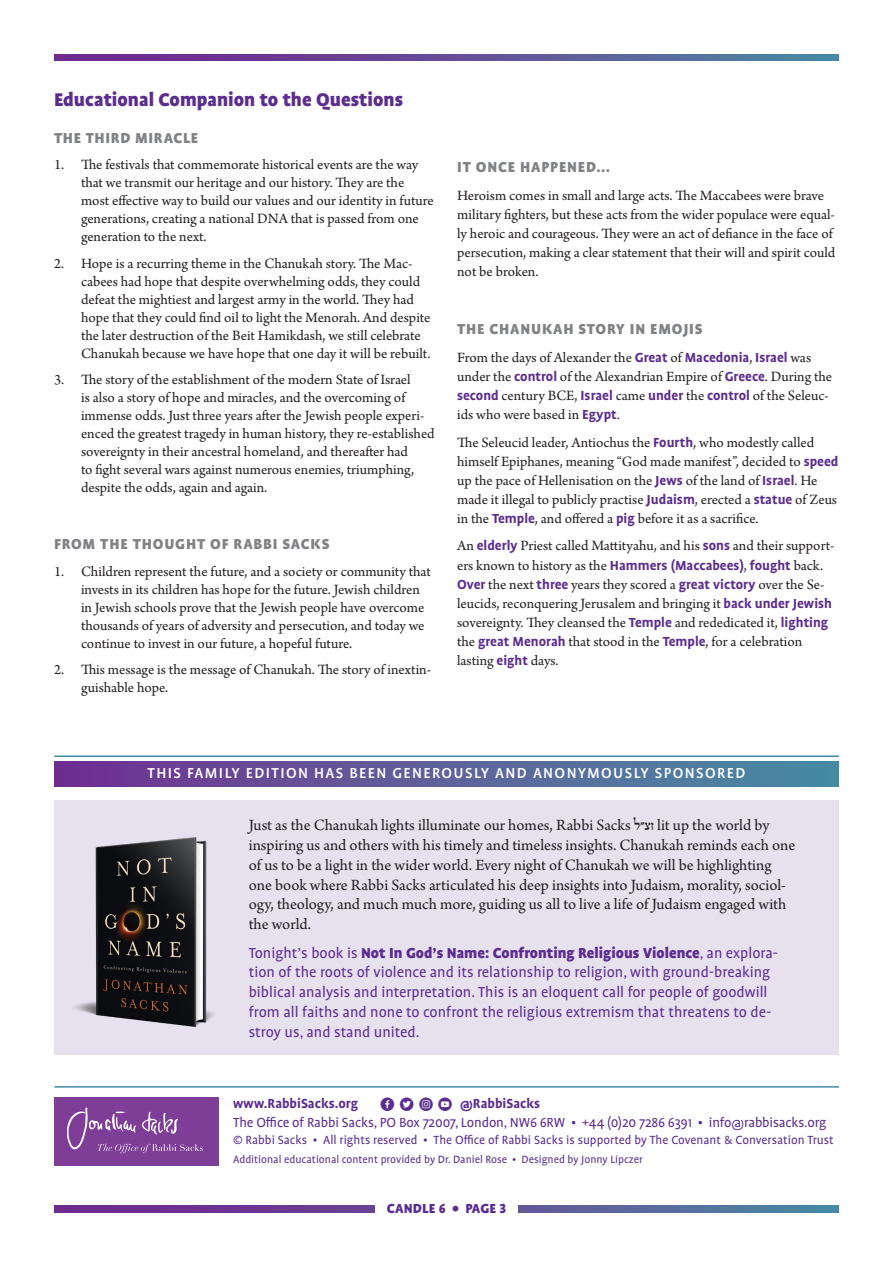
<style>
.page{position:relative;width:893px;height:1263px;background:#fff}
.page>*{position:absolute;margin:0;border:0;box-sizing:border-box;transform-origin:0 0}
.t1{font:900 21px "Profile Pro";color:#5b2d8e}
.t2{font:16.5px/19.8px "Arno Pro";color:#231f20}
.t3{font:16.5px/19.8px "Profile Pro";color:#5b2d8e}
.t4{font:900 16.5px "Profile Pro";letter-spacing:.05em;color:#808285}
.t5{font:500 16.5px "Profile Pro";letter-spacing:.085em;color:#fff}
.t6{font:15px/18px "Arno Pro";color:#231f20}
.t7{font:15px "Profile Pro";letter-spacing:-.01em;color:#5b2d8e}
.t8{font:700 15px "Profile Pro";color:#5b2d8e}
.t9{font:900 15px "Profile Pro";letter-spacing:.01em;color:#5b2d8e}
.t10{font:13.5px "Profile Pro";color:#5b2d8e}
.t11{font:12px "Profile Pro";color:#5b2d8e}
.s1{font-family:"Profile Pro";font-weight:700;color:#5b2d8e}
.s2{font-family:"Koren Siddur";font-weight:700;font-size:13.5px}
.s3{font-weight:900}
</style>
<div class="page">
<svg style="left:54px;top:54px;width:785px;height:7px;background:#625197"></svg>
<svg style="left:54px;top:1205px;width:785px;height:7px;background:#615297"></svg>
<div style="left:375px;top:1180px;width:143px;height:54px;background:#fff"></div>
<div style="left:54px;top:1097px;width:165px;height:68px;background:#7e3e98"></div>
<svg style="left:67px;top:1107px;width:136px;height:46px"></svg>
<hr style="left:54px;top:1086px;width:785px;height:1px;background:#448aa2">
<div style="left:54px;top:800px;width:785px;height:254px;background:#e7e1ee"></div>
<div style="left:54px;top:761px;width:785px;height:25px;background:linear-gradient(to right,#723191,#488ea3)"></div>
<hr style="left:54px;top:755px;width:785px;height:2px;background:#448aa2">
<img style="left:74px;top:837px;width:141px;height:190px">
<p class="t1" style="left:54px;top:86px;width:351px">Educational Companion to the Questions</p>
<p class="t4" style="left:54px;top:127px;width:146px">THE THIRD MIRACLE</p>
<p class="t6" style="left:81px;top:156px;width:354px;text-indent:-27px">1. The festivals that commemorate historical events are the way that we transmit our heritage and our history. They are the most effective way to build our values and our identity in future generations, creating a national DNA that is passed from one generation to the next.</p>
<p class="t6" style="left:81px;top:255px;width:351px;text-indent:-27px">2. Hope is a recurring theme in the Chanukah story. The Mac&shy;cabees had hope that despite overwhelming odds, they could defeat the mightiest and largest army in the world. They had hope that they could find oil to light the Menorah. And despite the later destruction of the Beit Hamikdash, we still celebrate Chanukah because we have hope that one day it will be rebuilt.</p>
<p class="t6" style="left:81px;top:372px;width:355px;text-indent:-27px">3. The story of the establishment of the modern State of Israel<br>is also a story of hope and miracles, and the overcoming of immense odds. Just three years after the Jewish people experi&shy;enced the greatest tragedy in human history, they re-established sovereignty in their ancestral homeland, and thereafter had<br>to fight several wars against numerous enemies, triumphing, despite the odds, again and again.</p>
<p class="t4" style="left:54px;top:534px;width:277px">FROM THE THOUGHT OF RABBI SACKS</p>
<p class="t6" style="left:81px;top:563px;width:351px;text-indent:-27px">1. Children represent the future, and a society or community that invests in its children has hope for the future. Jewish children in Jewish schools prove that the Jewish people have overcome thousands of years of adversity and persecution, and today we continue to invest in our future, a hopeful future.</p>
<p class="t6" style="left:81px;top:661px;width:351px;text-indent:-27px">2. This message is the message of Chanukah. The story of inextin&shy;guishable hope.</p>
<p class="t4" style="left:457px;top:157px;width:155px">IT ONCE HAPPENED…</p>
<p class="t6" style="left:457px;top:186px;width:380px;line-height:19px">Heroism comes in small and large acts. The Maccabees were brave military fighters, but these acts from the wider populace were equal&shy;ly heroic and courageous. They were an act of defiance in the face of persecution, making a clear statement that their will and spirit could not be broken.</p>
<p class="t4" style="left:457px;top:319px;width:247px">THE CHANUKAH STORY IN EMOJIS</p>
<p class="t6" style="left:457px;top:349px;width:377px;line-height:19px">From the days of Alexander the <span class="s1">Great</span> of <span class="s1">Macedonia</span>, <span class="s1">Israel</span> was under the <span class="s1">control</span> of the Alexandrian Empire of <span class="s1">Greece</span>. During the <span class="s1">second</span> century BCE, <span class="s1">Israel</span> came <span class="s1">under</span> the <span class="s1">control</span> of the Seleuc&shy;ids who were based in <span class="s1">Egypt</span>.</p>
<p class="t6" style="left:457px;top:433px;width:383px;line-height:19px">The Seleucid leader, Antiochus the <span class="s1">Fourth</span>, who modestly called himself Epiphanes, meaning “God made manifest”, decided to <span class="s1">speed </span>up the pace of Hellenisation on the <span class="s1">Jews</span> of the land of <span class="s1">Israel</span>. He made it illegal to publicly practise <span class="s1">Judaism</span>, erected a <span class="s1">statue</span> of Zeus in the <span class="s1">Temple</span>, and offered a <span class="s1">pig</span> before it as a sacrifice.</p>
<p class="t6" style="left:457px;top:537px;width:379px;line-height:19px">An <span class="s1">elderly</span> Priest called Mattityahu, and his <span class="s1">sons</span> and their support&shy;ers known to history as the <span class="s1">Hammers (Maccabees)</span>, <span class="s1">fought</span> back.<br><span class="s1">Over</span> the next <span class="s1">three</span> years they scored a <span class="s1">great victory</span> over the Se&shy;leucids, reconquering Jerusalem and bringing it <span class="s1">back under Jewish </span>sovereignty. They cleansed the <span class="s1">Temple</span> and rededicated it, <span class="s1">lighting </span>the <span class="s1">great Menorah</span> that stood in the <span class="s1">Temple</span>, for a celebration lasting <span class="s1">eight</span> days.</p>
<p class="t5" style="left:148px;top:764px;width:599px">THIS FAMILY EDITION HAS BEEN GENEROUSLY AND ANONYMOUSLY SPONSORED</p>
<p class="t2" style="left:249px;top:816px;width:548px">Just as the Chanukah lights illuminate our homes, Rabbi Sacks <span class="s2">ל" זצ</span> lit up the world by inspiring us and others with his timely and timeless insights. Chanukah reminds each one of us to be a light in the wider world. Every night of Chanukah we will be highlighting one book where Rabbi Sacks articulated his deep insights into Judaism, morality, sociol&shy;ogy, theology, and much much more, guiding us all to live a life of Judaism engaged with the world.</p>
<p class="t3" style="left:249px;top:943px;width:531px">Tonight’s book is <span class="s3">Not In God’s Name: Confronting Religious Violence</span>, an explora&shy;tion of the roots of violence and its relationship to religion, with ground-breaking biblical analysis and interpretation. This is an eloquent call for people of goodwill from all faiths and none to confront the religious extremism that threatens to de&shy;stroy us, and stand united.</p>
<p class="t8" style="left:233px;top:1095px;width:127px">www.RabbiSacks.org</p>
<p class="t8" style="left:380px;top:1095px;width:161px"><sub>G</sub> <sub>Ö</sub> <sub>e</sub> <sub>ú</sub> @RabbiSacks</p>
<p class="t7" style="left:233px;top:1114px;width:595px">The Office of Rabbi Sacks, PO Box 72007, London, NW6 6RW • +44 (0)20 7286 6391 • info@rabbisacks.org</p>
<p class="t10" style="left:233px;top:1133px;width:602px">© Rabbi Sacks • All rights reserved • The Office of Rabbi Sacks is supported by The Covenant &amp; Conversation Trust</p>
<p class="t11" style="left:233px;top:1153px;width:411px">Additional educational content provided by Dr. Daniel Rose • Designed by Jonny Lipczer</p>
<p class="t9" style="left:387px;top:1199px;width:121px">CANDLE 6 • PAGE 3</p>
</div>
